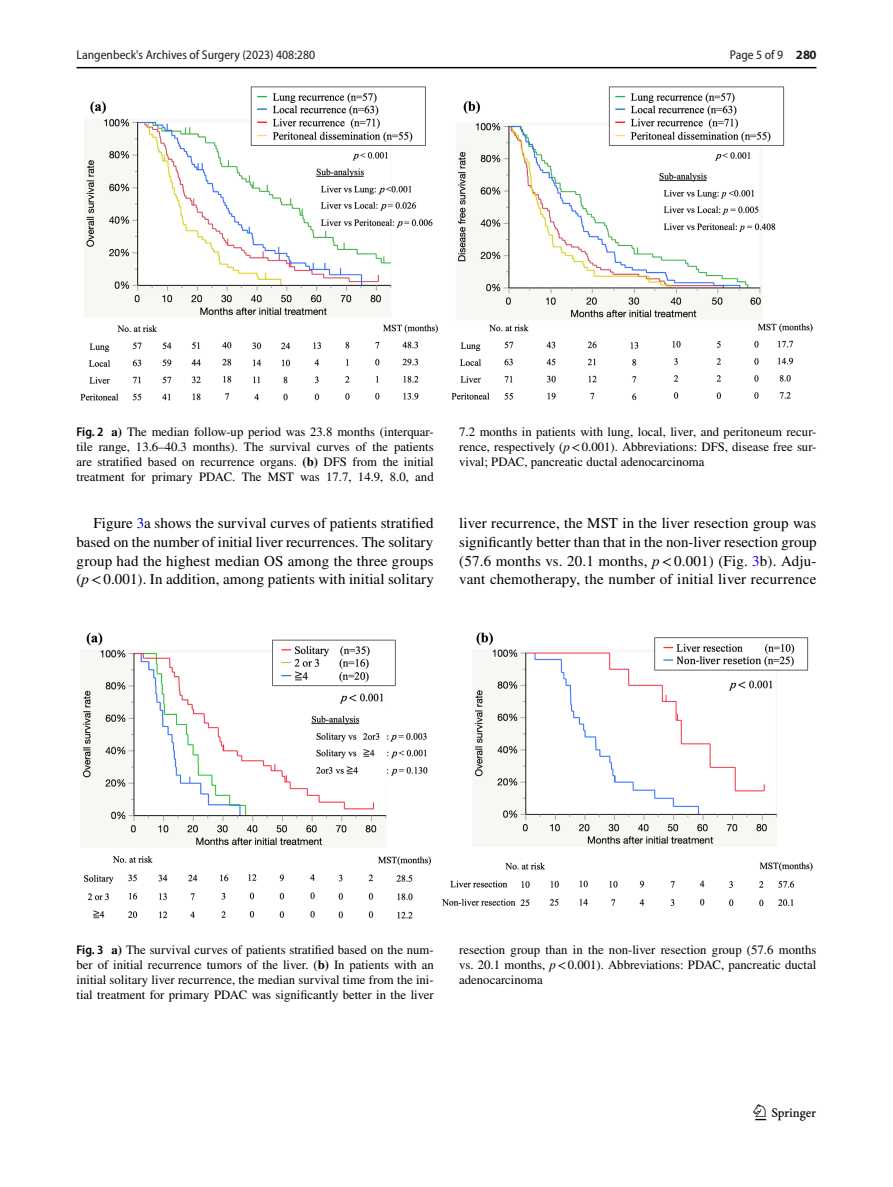
<style>
.page{position:relative;width:893px;height:1187px;background:#fff}
.page>*{position:absolute;margin:0;border:0;box-sizing:border-box;transform-origin:0 0}
.t1{font:22.5px "Springnew Regular 3";color:#000}
.t2{font:15px/18.8px "STIX";letter-spacing:.01em;color:#000;text-align:justify}
.t3{font:12.75px/15px "STIX";color:#000;text-align:justify}
.t4{font:semi-condensed 12.75px "Myriad Pro";color:#1d1e1f}
.s1{font-family:"Myriad Pro Bold 2";font-stretch:normal}
.s2{font-family:"Myriad Pro Bold 3";font-stretch:normal}
.s3{font-family:"Myriad Pro";font-weight:600;font-stretch:semi-condensed}
.s4{font-weight:700}
.s5{font-style:italic}
.s6{color:#00f}
</style>
<div class="page">
<hr style="left:77px;top:67px;width:739px;height:1px;background:#000">
<img style="left:81px;top:87px;width:731px;height:314px">
<img style="left:81px;top:632px;width:731px;height:286px">
<p class="t4" style="left:77px;top:50px;width:240px">Langenbeck's Archives of Surgery (2023) 408:280</p>
<p class="t4" style="left:730px;top:50px;width:88px">Page 5 of 9 <span class="s1">2</span><span class="s2">80</span></p>
<p class="t3" style="left:77px;top:425px;width:359px"><span class="s3">Fig. 2</span> <span class="s4">a)</span> The median follow-up period was 23.8 months (interquar&shy;tile range, 13.6–40.3 months). The survival curves of the patients are stratified based on recurrence organs. <span class="s4">(b)</span> DFS from the initial treatment for primary PDAC. The MST was 17.7, 14.9, 8.0, and</p>
<p class="t3" style="left:459px;top:425px;width:359px">7.2 months in patients with lung, local, liver, and peritoneum recur&shy;rence, respectively (<span class="s5">p</span>&lt;0.001). Abbreviations: DFS, disease free sur&shy;vival; PDAC, pancreatic ductal adenocarcinoma</p>
<p class="t2" style="left:77px;top:514px;width:359px;text-indent:17px">Figure <span class="s6">3</span>a shows the survival curves of patients stratified based on the number of initial liver recurrences. The solitary group had the highest median OS among the three groups (<span class="s5">p</span>&lt;0.001). In addition, among patients with initial solitary</p>
<p class="t2" style="left:459px;top:514px;width:359px">liver recurrence, the MST in the liver resection group was significantly better than that in the non-liver resection group (57.6 months vs. 20.1 months, <span class="s5">p</span>&lt;0.001) (Fig. <span class="s6">3</span>b). Adju&shy;vant chemotherapy, the number of initial liver recurrence</p>
<p class="t3" style="left:77px;top:942px;width:359px"><span class="s3">Fig. 3</span> <span class="s4">a)</span> The survival curves of patients stratified based on the num&shy;ber of initial recurrence tumors of the liver. (<span class="s4">b)</span> In patients with an initial solitary liver recurrence, the median survival time from the ini&shy;tial treatment for primary PDAC was significantly better in the liver</p>
<p class="t3" style="left:459px;top:942px;width:359px">resection group than in the non-liver resection group (57.6 months vs. 20.1 months, <span class="s5">p</span>&lt;0.001). Abbreviations: PDAC, pancreatic ductal adenocarcinoma</p>
<h1 class="t1" style="left:755px;top:1104px;width:62px">1 3</h1>
</div>
